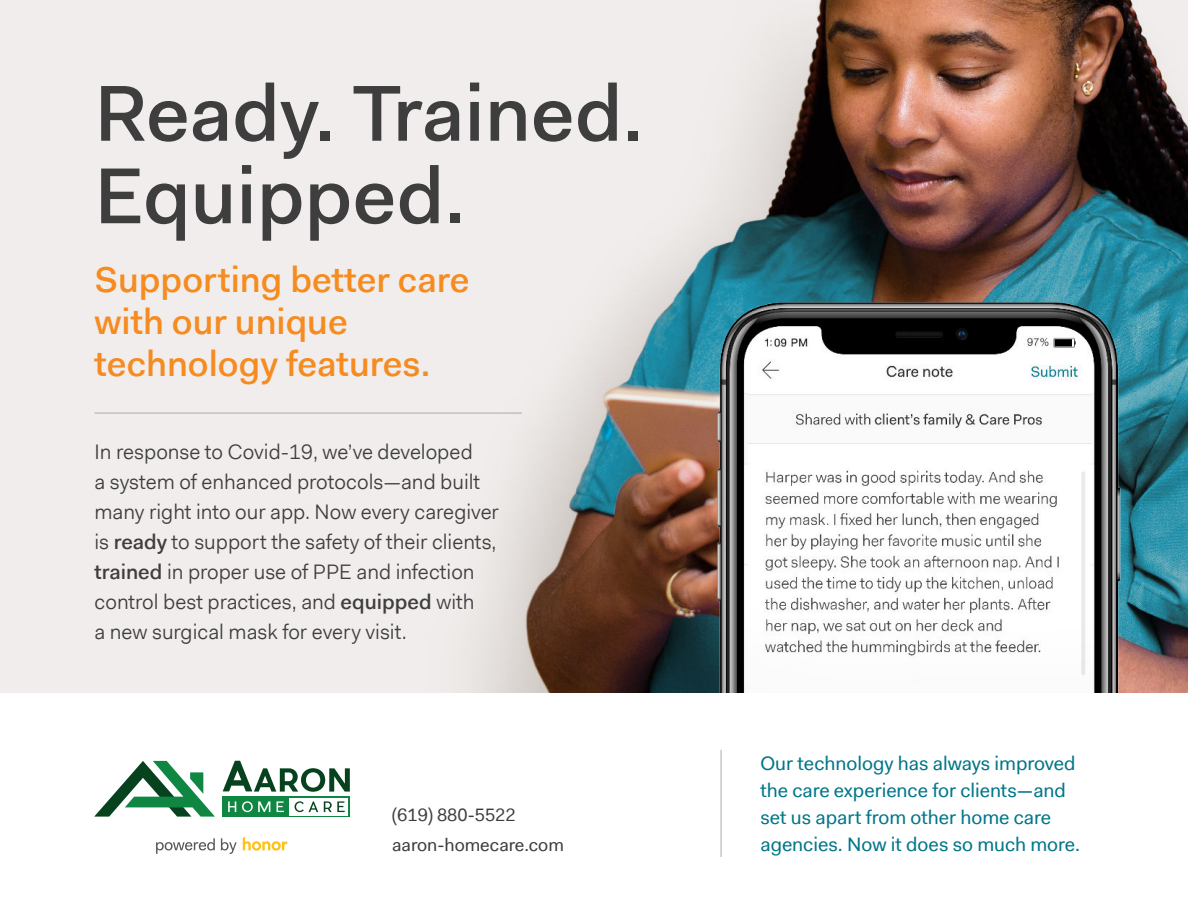
<style>
.page{position:relative;width:1188px;height:918px;background:#fff}
.page>*{position:absolute;margin:0;border:0;box-sizing:border-box;transform-origin:0 0}
.t1{font:500 79.5px/82.5px "Fakt Pro";color:#3e3e3f}
.t2{font:500 36px/42px "Fakt Pro";color:#f68b1f}
.t3{font:21px/30px "Fakt Pro Blond";color:#3e3e3f}
.t4{font:19.5px/27px "Fakt Pro";color:#007688}
.t5{font:18px/30px "Fakt Pro";color:#3e3e3f}
.s1{font-family:"Fakt Pro";font-weight:500}
</style>
<div class="page">
<img style="left:0;top:0;width:1188px;height:692px">
<img style="left:700px;top:274px;width:437px;height:418px">
<hr style="left:95px;top:413px;width:427px;height:1px;background:#a8a9ad">
<hr style="left:721px;top:750px;width:1px;height:107px;background:#a8a9ad">
<svg style="left:156px;top:838px;width:59px;height:16px"></svg>
<svg style="left:221px;top:838px;width:16px;height:16px"></svg>
<svg style="left:243px;top:837px;width:44px;height:14px"></svg>
<svg style="left:94px;top:761px;width:121px;height:56px"></svg>
<div style="left:222px;top:797px;width:128px;height:20px;background:#0f8742"></div>
<div style="left:290px;top:798px;width:58px;height:18px;background:#fff"></div>
<svg style="left:223px;top:761px;width:127px;height:31px"></svg>
<svg style="left:228px;top:801px;width:8px;height:11px"></svg>
<svg style="left:242px;top:801px;width:28px;height:11px"></svg>
<svg style="left:277px;top:801px;width:7px;height:11px"></svg>
<svg style="left:295px;top:801px;width:23px;height:11px"></svg>
<svg style="left:324px;top:801px;width:21px;height:11px"></svg>
<h1 class="t1" style="left:94px;top:79px;width:551px">Ready. Trained.<br>Equipped.</h1>
<h2 class="t2" style="left:94px;top:262px;width:376px">Supporting better care with our unique technology features.</h2>
<p class="t3" style="left:94px;top:439px;width:406px">In response to Covid-19, we’ve developed<br>a system of enhanced protocols—and built many right into our app. Now every caregiver is <span class="s1">ready</span> to support the safety of their clients, <span class="s1">trained</span> in proper use of PPE and infection control best practices, and <span class="s1">equipped</span> with<br>a new surgical mask for every visit.</p>
<p class="t5" style="left:392px;top:801px;width:173px">(619) 880-5522 aaron-homecare.com</p>
<p class="t4" style="left:760px;top:751px;width:321px">Our technology has always improved the care experience for clients—and set us apart from other home care agencies. Now it does so much more.</p>
</div>
